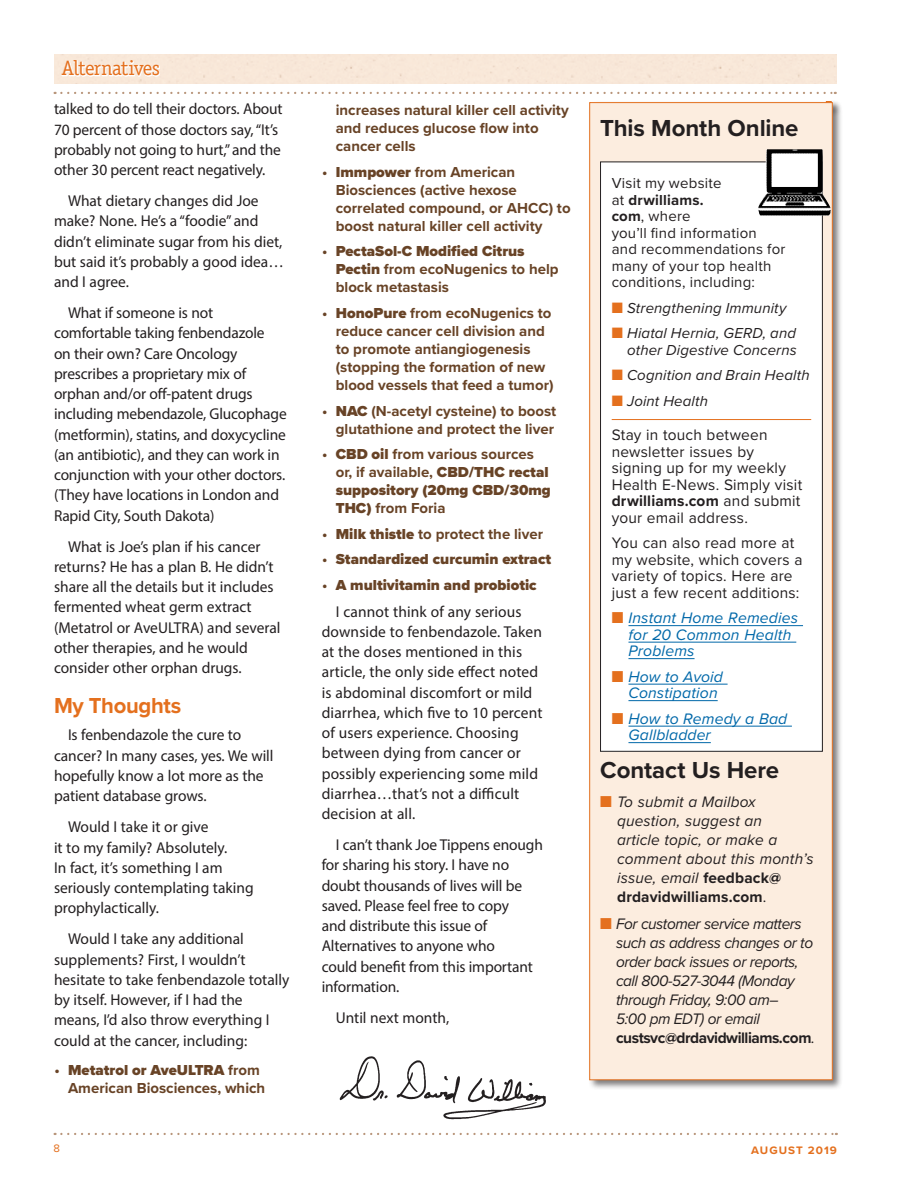
<style>
.page{position:relative;width:918px;height:1188px;background:#fff}
.page>*{position:absolute;margin:0;border:0;box-sizing:border-box;transform-origin:0 0}
.Online_Box_Head{font:700 24px "Proxima Nova";letter-spacing:-.005em;color:#231f20}
.Alt_Subhead{font:700 22.5px "Proxima Nova";letter-spacing:-.015em;color:#e4701e}
.t1{font:20.85px "Officina Serif Std";letter-spacing:-.045em;color:#e4701e}
.Alt_Body{font:15.75px/20.2px "Myriad Pro";color:#231f20}
.Online_Body{font:15.75px/16.5px "Proxima Nova";letter-spacing:.015em;color:#231f20}
.Contact_Us_Listing{font:italic 15.75px/18.9px "Proxima Nova";letter-spacing:-.03em;color:#231f20}
.Contact_Us_Listing-2{font:italic 15.75px/18.9px "Proxima Nova";letter-spacing:.01em;color:#231f20}
.Online_Body-2{font:italic 15.75px/16.5px "Proxima Nova";letter-spacing:.01em;color:#0068a9}
.Alt_Bullet{font:700 15px/18px "Proxima Nova";color:#684326}
.Alt_Bullet-2{font:900 15px/18px "Proxima Nova";color:#684326}
.Online_Box_Subhead{font:15px/16.5px "Proxima Nova";letter-spacing:.015em;color:#231f20}
.Online_Box_Listing{font:italic 15px/16.5px "Proxima Nova";letter-spacing:.01em;color:#231f20;text-align:right}
.Online_Box_Lising_la{font:italic 15px "Proxima Nova";letter-spacing:.01em;color:#231f20}
.t2{font:700 11.25px "Proxima Nova";letter-spacing:.09em;color:#e4701e}
.t3{font:11.25px "Proxima Nova";color:#e4701e}
.s1{font-weight:900}
.s2{font-weight:700}
.s3{color:#e4701e}
.s4{font-weight:700;font-style:normal}
.s5{font-style:normal}
</style>
<div class="page">
<svg style="left:55px;top:1133px;width:782px;height:2px"></svg>
<div style="left:54px;top:54px;width:783px;height:29px;background:#f8e8d8"></div>
<svg style="left:55px;top:92px;width:781px;height:2px"></svg>
<div style="left:588px;top:101px;width:255px;height:989px;background:#231f20;opacity:.6"></div>
<div style="left:590px;top:102px;width:242px;height:978px;background:#fceddf"></div>
<div style="left:601px;top:162px;width:221px;height:589px;background:#fff"></div>
<hr style="left:612px;top:419px;width:199px;height:1px;background:#e4701e">
<hr style="left:628px;top:625px;width:175px;height:1px;background:#0068a9">
<hr style="left:628px;top:642px;width:168px;height:1px;background:#0068a9">
<hr style="left:628px;top:658px;width:67px;height:1px;background:#0068a9">
<hr style="left:628px;top:684px;width:100px;height:1px;background:#0068a9">
<hr style="left:628px;top:700px;width:90px;height:1px;background:#0068a9">
<hr style="left:628px;top:726px;width:164px;height:1px;background:#0068a9">
<hr style="left:628px;top:742px;width:83px;height:1px;background:#0068a9">
<div style="left:600px;top:162px;width:223px;height:590px;border:1px solid #231f20"></div>
<img style="left:758px;top:149px;width:73px;height:67px">
<img style="left:339px;top:1056px;width:207px;height:64px">
<h3 class="t1" style="left:62px;top:56px;width:100px">Alternatives</h3>
<p class="Alt_Body" style="left:54px;top:99px;width:230px">talked to do tell their doctors. About 70 percent of those doctors say, “It’s probably not going to hurt,” and the other 30 percent react negatively.</p>
<p class="Alt_Body" style="left:54px;top:190px;width:231px;text-indent:14px">What dietary changes did Joe make? None. He’s a “foodie” and didn’t eliminate sugar from his diet, but said it’s probably a good idea… and I agree.</p>
<p class="Alt_Body" style="left:54px;top:303px;width:234px;text-indent:14px">What if someone is not comfortable taking fenbendazole<br>on their own? Care Oncology prescribes a proprietary mix of orphan and/or off-patent drugs including mebendazole, Glucophage (metformin), statins, and doxycycline (an antibiotic), and they can work in conjunction with your other doctors. (They have locations in London and<br>Rapid City, South Dakota)</p>
<p class="Alt_Body" style="left:54px;top:536px;width:228px;text-indent:14px">What is Joe’s plan if his cancer returns? He has a plan B. He didn’t share all the details but it includes fermented wheat germ extract (Metatrol or AveULTRA) and several other therapies, and he would consider other orphan drugs.</p>
<p class="Alt_Subhead" style="left:54px;top:689px;width:129px">My Thoughts</p>
<p class="Alt_Body" style="left:54px;top:725px;width:221px;text-indent:14px">Is fenbendazole the cure to cancer? In many cases, yes. We will hopefully know a lot more as the patient database grows.</p>
<p class="Alt_Body" style="left:54px;top:817px;width:201px;text-indent:14px">Would I take it or give<br>it to my family? Absolutely.<br>In fact, it’s something I am seriously contemplating taking prophylactically.</p>
<p class="Alt_Body" style="left:54px;top:929px;width:237px;text-indent:14px">Would I take any additional supplements? First, I wouldn’t hesitate to take fenbendazole totally by itself. However, if I had the means, I’d also throw everything I could at the cancer, including:</p>
<p class="Alt_Bullet" style="left:68px;top:1061px;width:199px;text-indent:-14px">• <span class="s1">Metatrol or AveULTRA</span> from<br>American Biosciences, which</p>
<p class="Alt_Bullet" style="left:336px;top:101px;width:234px">increases natural killer cell activity and reduces glucose flow into cancer cells</p>
<p class="Alt_Bullet" style="left:336px;top:163px;width:236px;text-indent:-14px">• <span class="s1">Immpower</span> from American<br>Biosciences (active hexose correlated compound, or AHCC) to boost natural killer cell activity</p>
<p class="Alt_Bullet" style="left:336px;top:242px;width:224px;text-indent:-14px">• <span class="s1">PectaSol-C Modified Citrus<br>Pectin</span> from ecoNugenics to help block metastasis</p>
<p class="Alt_Bullet" style="left:336px;top:304px;width:219px;text-indent:-14px">• <span class="s1">HonoPure</span> from ecoNugenics to reduce cancer cell division and to promote antiangiogenesis (stopping the formation of new blood vessels that feed a tumor)</p>
<p class="Alt_Bullet" style="left:322px;top:401px;width:235px;text-align:right">• <span class="s1">NAC</span> (N-acetyl cysteine) to boost glutathione and protect the liver</p>
<p class="Alt_Bullet-2" style="left:336px;top:445px;width:217px;text-indent:-14px"><span class="s2">•</span> CBD oil <span class="s2">from various sources or, if available,</span> CBD/THC rectal suppository (20mg CBD/30mg<br>THC) <span class="s2">from Foria</span></p>
<p class="Alt_Bullet" style="left:322px;top:524px;width:222px">• <span class="s1">Milk thistle</span> to protect the liver</p>
<p class="Alt_Bullet-2" style="left:322px;top:550px;width:230px"><span class="s2">•</span> Standardized curcumin extract</p>
<p class="Alt_Bullet-2" style="left:322px;top:576px;width:216px"><span class="s2">•</span> A multivitamin and probiotic</p>
<p class="Alt_Body" style="left:322px;top:601px;width:222px;text-indent:14px">I cannot think of any serious downside to fenbendazole. Taken at the doses mentioned in this article, the only side effect noted is abdominal discomfort or mild diarrhea, which five to 10 percent of users experience. Choosing between dying from cancer or possibly experiencing some mild diarrhea…that’s not a difficult decision at all.</p>
<p class="Alt_Body" style="left:322px;top:834px;width:223px;text-indent:14px">I can’t thank Joe Tippens enough for sharing his story. I have no doubt thousands of lives will be saved. Please feel free to copy<br>and distribute this issue of<br>Alternatives to anyone who<br>could benefit from this important information.</p>
<p class="Alt_Body" style="left:336px;top:1007px;width:115px">Until next month,</p>
<p class="Online_Box_Head" style="left:600px;top:110px;width:200px">This Month Online</p>
<p class="Online_Box_Subhead" style="left:612px;top:174px;width:175px">Visit my website<br>at <span class="s2">drwilliams.<br>com</span>, where<br>you’ll find information and recommendations for many of your top health conditions, including:</p>
<p class="Online_Box_Listing" style="left:612px;top:299px;width:176px"><span class="s3">■</span> Strengthening Immunity</p>
<p class="Online_Box_Listing" style="left:612px;top:324px;width:187px"><span class="s3">■</span> Hiatal Hernia, GERD, and other Digestive Concerns</p>
<p class="Online_Box_Listing" style="left:612px;top:366px;width:200px"><span class="s3">■</span> Cognition and Brain Health</p>
<p class="Online_Box_Lising_la" style="left:612px;top:389px;width:98px"><span class="s3">■</span> Joint Health</p>
<p class="Online_Body" style="left:612px;top:426px;width:192px">Stay in touch between newsletter issues by signing up for my weekly<br>Health E-News. Simply visit <span class="s2">drwilliams.com</span> and submit your email address.</p>
<p class="Online_Body" style="left:612px;top:534px;width:192px">You can also read more at my website, which covers a variety of topics. Here are just a few recent additions:</p>
<p class="Online_Body-2" style="left:628px;top:609px;width:171px;text-indent:-17px"><span class="s3">■</span> Instant Home Remedies for 20 Common Health<br>Problems</p>
<p class="Online_Body-2" style="left:628px;top:667px;width:96px;text-indent:-17px"><span class="s3">■</span> How to Avoid<br>Constipation</p>
<p class="Online_Body-2" style="left:628px;top:709px;width:160px;text-indent:-17px"><span class="s3">■</span> How to Remedy a Bad<br>Gallbladder</p>
<p class="Online_Box_Head" style="left:600px;top:752px;width:181px">Contact Us Here</p>
<p class="Contact_Us_Listing-2" style="left:617px;top:792px;width:198px;text-indent:-17px"><span class="s3">■</span> To submit a Mailbox question, suggest an<br>article topic, or make a comment about this month’s issue, email <span class="s4">feedback@ drdavidwilliams.com</span><span class="s5">.</span></p>
<p class="Contact_Us_Listing" style="left:616px;top:914px;width:201px;text-indent:-16px"><span class="s3">■</span> For customer service matters such as address changes or to order back issues or reports, call 800‑527‑3044 (Monday through Friday, 9:00 am–<br>5:00 pm EDT) or email <span class="s4">custsvc@drdavidwilliams.com</span>.</p>
<p class="t3" style="left:53px;top:1140px;width:8px">8</p>
<p class="t2" style="left:751px;top:1142px;width:87px">AUGUST 2019</p>
</div>
